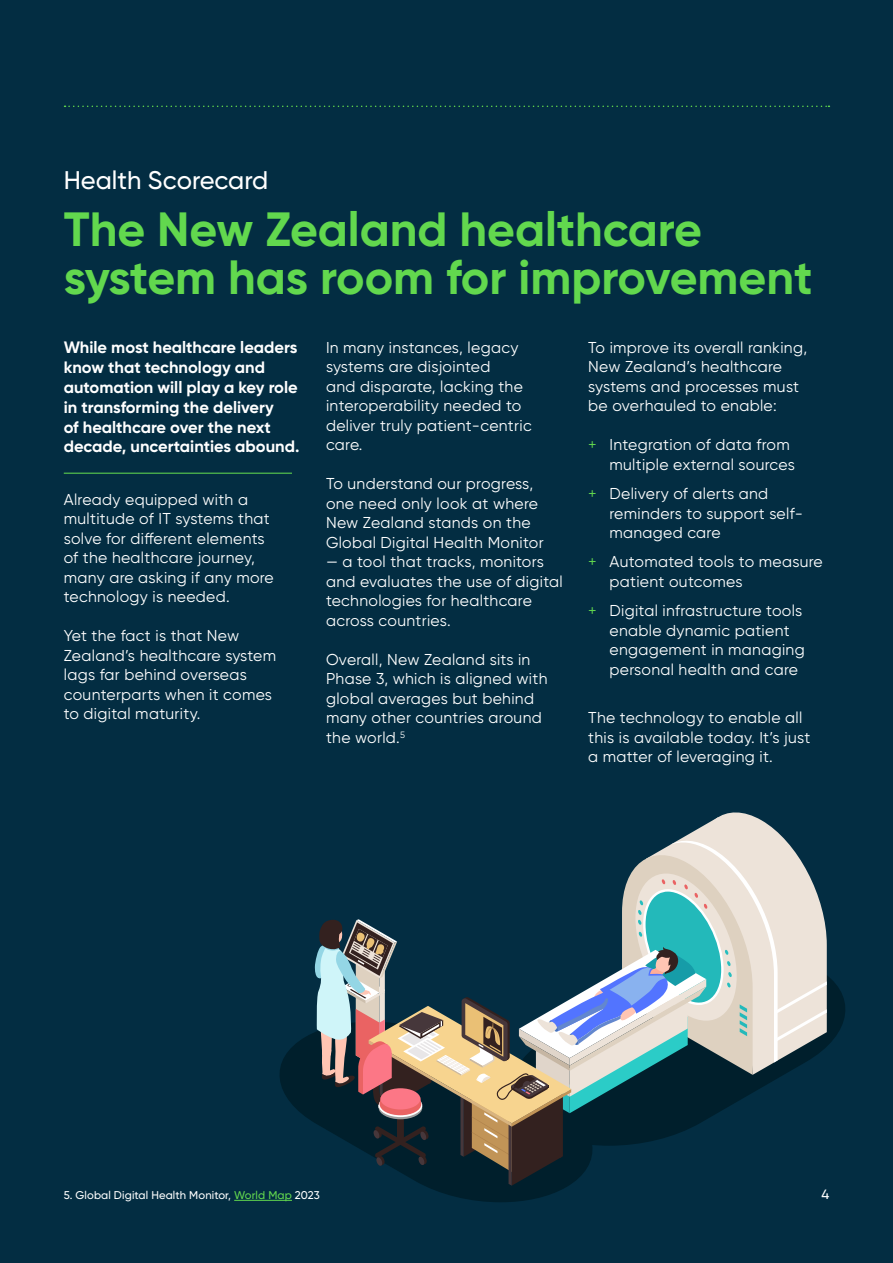
<style>
.page{position:relative;width:893px;height:1263px;background:#032d42}
.page>*{position:absolute;margin:0;border:0;box-sizing:border-box;transform-origin:0 0}
.t1{font:700 48px/48px "Gilroy";color:#62d84e}
.t2{font:500 25.5px "Gilroy";color:#fff}
.t3{font:700 16.5px/19.8px "Gilroy";color:#fff}
.t4{font:15.75px/19.5px "Gilroy";letter-spacing:.02em;color:#fff}
.t5{font:500 13.5px "Gilroy";color:#fff}
.t6{font:500 11.25px "Gilroy";letter-spacing:.01em;color:#fff}
.s1{color:#62d84e}
</style>
<div class="page">
<hr style="left:64px;top:473px;width:228px;height:1px;background:#62d84e">
<svg style="left:65px;top:106px;width:764px;height:1px"></svg>
<svg style="left:267px;top:1032px;width:301px;height:170px"></svg>
<svg style="left:827px;top:976px;width:18px;height:70px"></svg>
<svg style="left:315px;top:812px;width:512px;height:374px"></svg>
<hr style="left:234px;top:1200px;width:58px;height:1px;background:#62d84e">
<h2 class="t2" style="left:64px;top:165px;width:206px">Health Scorecard</h2>
<h1 class="t1" style="left:64px;top:205px;width:750px">The New Zealand healthcare system has room for improvement</h1>
<p class="t3" style="left:64px;top:338px;width:237px">While most healthcare leaders know that technology and automation will play a key role in transforming the delivery<br>of healthcare over the next decade, uncertainties abound.</p>
<p class="t4" style="left:64px;top:489px;width:212px">Already equipped with a multitude of IT systems that solve for different elements of the healthcare journey, many are asking if any more technology is needed.</p>
<p class="t4" style="left:64px;top:626px;width:214px">Yet the fact is that New<br>Zealand’s healthcare system lags far behind overseas counterparts when it comes to digital maturity.</p>
<p class="t4" style="left:326px;top:337px;width:207px">In many instances, legacy systems are disjointed<br>and disparate, lacking the interoperability needed to deliver truly patient-centric care.</p>
<p class="t4" style="left:326px;top:474px;width:219px">To understand our progress, one need only look at where<br>New Zealand stands on the<br>Global Digital Health Monitor</p>
<p class="t4" style="left:326px;top:552px;width:238px">— a tool that tracks, monitors and evaluates the use of digital technologies for healthcare across countries.</p>
<p class="t4" style="left:326px;top:649px;width:223px">Overall, New Zealand sits in<br>Phase 3, which is aligned with global averages but behind many other countries around the world.<sup>5</sup></p>
<p class="t4" style="left:588px;top:337px;width:220px">To improve its overall ranking,<br>New Zealand’s healthcare systems and processes must be overhauled to enable:</p>
<p class="t4" style="left:609px;top:435px;width:187px;text-indent:-21px"><span class="s1">+</span> Integration of data from multiple external sources</p>
<p class="t4" style="left:609px;top:484px;width:195px;text-indent:-21px"><span class="s1">+</span> Delivery of alerts and reminders to support self&shy;managed care</p>
<p class="t4" style="left:609px;top:552px;width:215px;text-indent:-21px"><span class="s1">+</span> Automated tools to measure patient outcomes</p>
<p class="t4" style="left:609px;top:601px;width:197px;text-indent:-21px"><span class="s1">+</span> Digital infrastructure tools enable dynamic patient engagement in managing personal health and care</p>
<p class="t4" style="left:588px;top:708px;width:224px">The technology to enable all this is available today. It’s just a matter of leveraging it.</p>
<p class="t6" style="left:64px;top:1188px;width:258px">5. Global Digital Health Monitor, <span class="s1">World Map</span> 2023</p>
<p class="t5" style="left:821px;top:1186px;width:9px">4</p>
</div>
